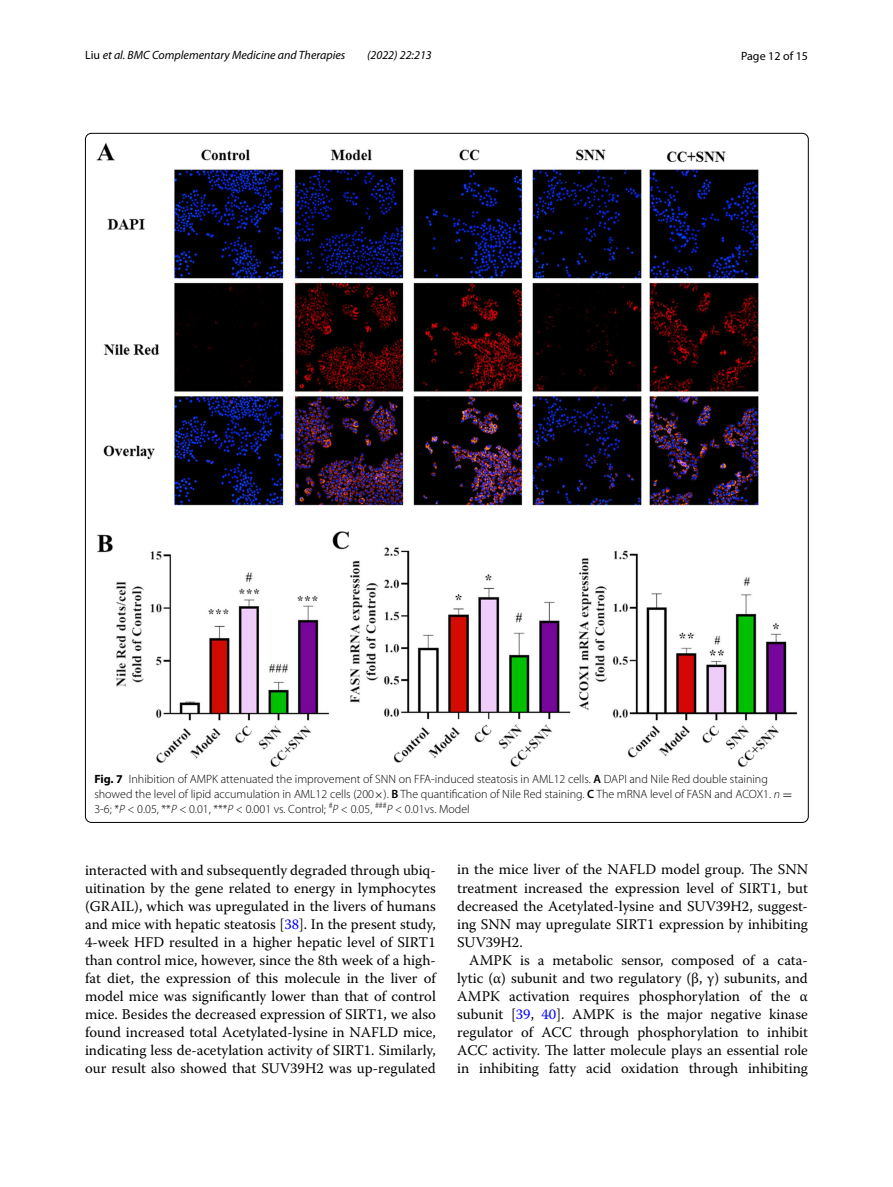
<style>
.page{position:relative;width:893px;height:1187px;background:#fff}
.page>*{position:absolute;margin:0;border:0;box-sizing:border-box;transform-origin:0 0}
.t1{font:14.7px/18px "Warnock Pro";color:#000;text-align:justify}
.t2{font:300 12px/15px "Myriad Pro";color:#000}
.t3{font:italic 12px "Myriad Pro";color:#000}
.t4{font:12px "Myriad Pro";color:#000}
.s1{font-style:normal}
.s2{font-weight:700}
.s3{font-weight:600}
.s4{font-family:"MTSY";font-weight:400}
.s5{font-style:italic}
.s6{color:#00f}
</style>
<div class="page">
<img style="left:97px;top:143px;width:700px;height:624px">
<p class="t3" style="left:85px;top:48px;width:262px"><span class="s1">Liu</span> et al. BMC Complementary Medicine and Therapies</p>
<p class="t3" style="left:367px;top:48px;width:66px">(2022) 22:213</p>
<p class="t4" style="left:741px;top:48px;width:68px">Page 12 of 15</p>
<p class="t2" style="left:94px;top:771px;width:699px"><span class="s2">Fig. 7</span> Inhibition of AMPK attenuated the improvement of SNN on FFA-induced steatosis in AML12 cells. <span class="s3">A</span> DAPI and Nile Red double staining showed the level of lipid accumulation in AML12 cells (200<span class="s4">×</span>). <span class="s3">B</span> The quantification of Nile Red staining. <span class="s3">C</span> The mRNA level of FASN and ACOX1. <span class="s5">n</span> <span class="s4">=<br></span>3-6; *<span class="s5">P</span> &lt; 0.05, **<span class="s5">P</span> &lt; 0.01, ***<span class="s5">P</span> &lt; 0.001 vs. Control; <sup>#</sup><span class="s5">P</span> &lt; 0.05, <sup>###</sup><span class="s5">P</span> &lt; 0.01vs. Model</p>
<p class="t1" style="left:85px;top:860px;width:352px">interacted with and subsequently degraded through ubiq&shy;uitination by the gene related to energy in lymphocytes (GRAIL), which was upregulated in the livers of humans and mice with hepatic steatosis [<span class="s6">38</span>]. In the present study, 4-week HFD resulted in a higher hepatic level of SIRT1 than control mice, however, since the 8th week of a high&shy;fat diet, the expression of this molecule in the liver of model mice was significantly lower than that of control mice. Besides the decreased expression of SIRT1, we also found increased total Acetylated-lysine in NAFLD mice, indicating less de-acetylation activity of SIRT1. Similarly, our result also showed that SUV39H2 was up-regulated</p>
<p class="t1" style="left:457px;top:860px;width:352px">in the mice liver of the NAFLD model group. The SNN treatment increased the expression level of SIRT1, but decreased the Acetylated-lysine and SUV39H2, suggest&shy;ing SNN may upregulate SIRT1 expression by inhibiting SUV39H2.</p>
<p class="t1" style="left:457px;top:950px;width:352px;text-indent:12px">AMPK is a metabolic sensor, composed of a cata&shy;lytic (α) subunit and two regulatory (β, γ) subunits, and AMPK activation requires phosphorylation of the α subunit [<span class="s6">39</span>, <span class="s6">40</span>]. AMPK is the major negative kinase regulator of ACC through phosphorylation to inhibit ACC activity. The latter molecule plays an essential role in inhibiting fatty acid oxidation through inhibiting</p>
</div>
